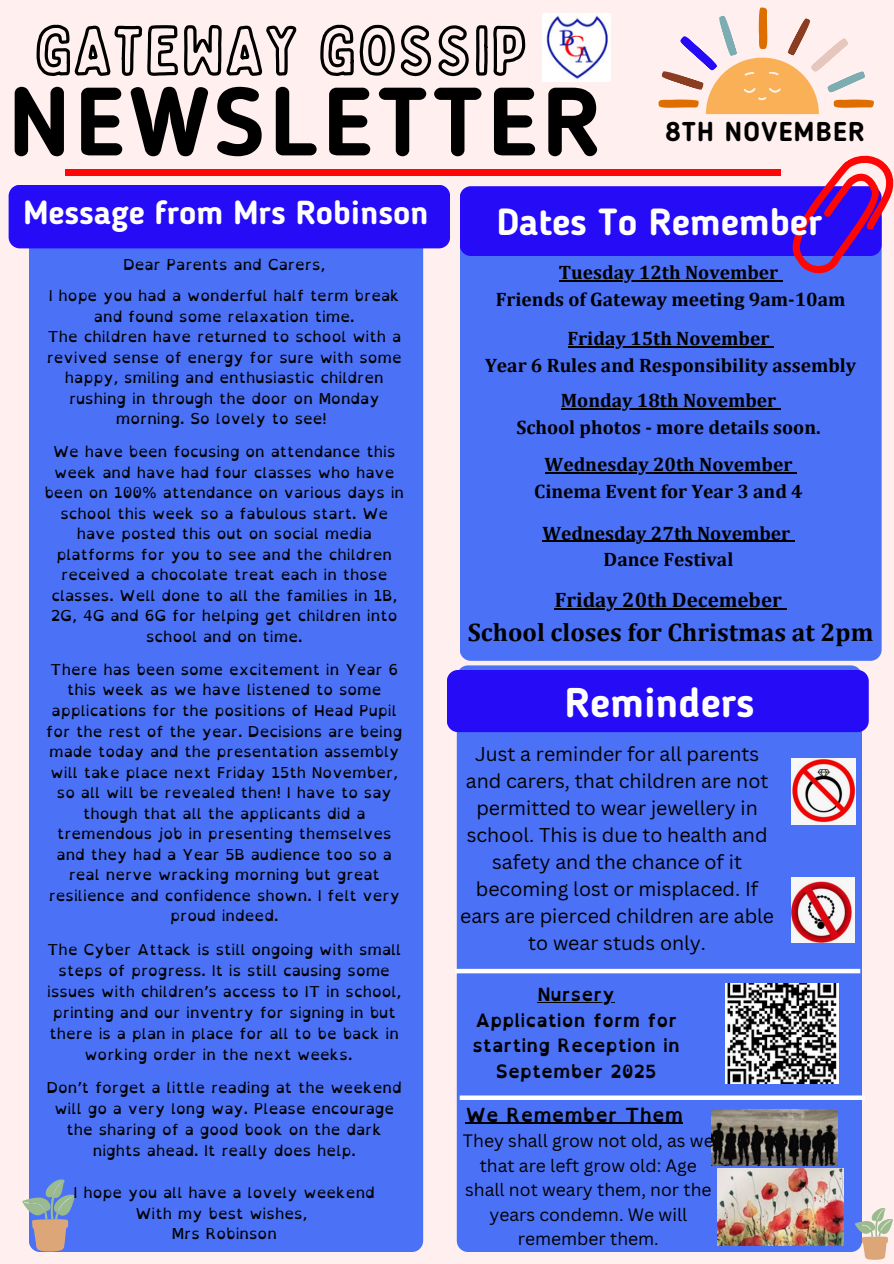
<style>
.page{position:relative;width:894px;height:1264px;background:#fff}
.page>*{position:absolute;margin:0;border:0;box-sizing:border-box;transform-origin:0 0}
.t1{font:700 96px "Blogger Sans";letter-spacing:.05em;color:#000}
.t2{font:700 41.25px "Blogger Sans";color:#fff}
.t3{font:700 37.5px "Blogger Sans";color:#fff}
.t4{font:700 33px "Blogger Sans";color:#fff}
.t5{font:700 27px "Blogger Sans";letter-spacing:.05em;color:#000}
.t6{font:700 25.5px "Cambria";color:#000}
.t7{font:700 21px "Cambria";color:#000}
.t8{font:700 19.5px "Cambria";color:#000}
.t9{font:19.5px/27px "Canva Sans";color:#000;text-align:center}
.t10{font:700 19.5px "Open Dyslexic";color:#000}
.t11{font:700 18.45px/25.7px "Open Dyslexic";color:#000;text-align:center}
.t12{font:17.55px/24.5px "Canva Sans";color:#000;text-align:center}
.t13{font:15px/20.5px "Open Dyslexic";color:#000;text-align:center}
</style>
<div class="page">
<div style="left:0;top:0;width:893px;height:1263px;background:#fff0ef"></div>
<svg style="left:658px;top:8px;width:215px;height:106px"></svg>
<div style="left:29px;top:248px;width:394px;height:1003px;background:#4a71f6"></div>
<div style="left:9px;top:185px;width:441px;height:63px;background:#250bf6"></div>
<div style="left:456px;top:665px;width:405px;height:586px;background:#4a71f6"></div>
<div style="left:447px;top:670px;width:421px;height:62px;background:#250bf6"></div>
<div style="left:460px;top:283px;width:421px;height:377px;background:#4a71f6"></div>
<div style="left:65px;top:169px;width:715px;height:7px;background:#ff0606"></div>
<svg style="left:22px;top:1179px;width:53px;height:72px;background:#9aa0bb"></svg>
<img style="left:725px;top:983px;width:113px;height:100px">
<svg style="left:854px;top:1207px;width:38px;height:52px"></svg>
<svg style="left:459px;top:1095px;width:405px;height:4px;fill:#fff"></svg>
<img style="left:717px;top:1168px;width:126px;height:76px">
<img style="left:711px;top:1108px;width:126px;height:57px">
<hr style="left:537px;top:1001px;width:78px;height:1px;background:#000">
<div style="left:455px;top:968px;width:405px;height:5px;background:#fff"></div>
<img style="left:791px;top:758px;width:64px;height:66px">
<img style="left:791px;top:877px;width:63px;height:65px">
<svg style="left:36px;top:24px;width:490px;height:53px"></svg>
<svg style="left:460px;top:155px;width:433px;height:128px"></svg>
<hr style="left:567px;top:346px;width:202px;height:2px;background:#000">
<hr style="left:560px;top:408px;width:216px;height:1px;background:#000">
<hr style="left:544px;top:472px;width:248px;height:2px;background:#000">
<hr style="left:542px;top:540px;width:248px;height:2px;background:#000">
<hr style="left:554px;top:608px;width:227px;height:2px;background:#000">
<hr style="left:465px;top:1122px;width:218px;height:1px;background:#000">
<img style="left:542px;top:14px;width:68px;height:67px">
<p class="t1" style="left:9px;top:82px;width:594px">NEWSLETTER</p>
<p class="t5" style="left:665px;top:121px;width:201px">8TH NOVEMBER</p>
<h3 class="t4" style="left:23px;top:199px;width:406px">Message from Mrs Robinson</h3>
<p class="t13" style="left:123px;top:254px;width:203px">Dear Parents and Carers,</p>
<p class="t13" style="left:49px;top:285px;width:352px">I hope you had a wonderful half term break and found some relaxation time.</p>
<p class="t13" style="left:47px;top:326px;width:356px">The children have returned to school with a revived sense of energy for sure with some happy, smiling and enthusiastic children rushing in through the door on Monday morning. So lovely to see!</p>
<p class="t13" style="left:44px;top:441px;width:361px">We have been focusing on attendance this week and have had four classes who have been on 100% attendance on various days in school this week so a fabulous start. We have posted this out on social media platforms for you to see and the children received a chocolate treat each in those classes. Well done to all the families in 1B, 2G, 4G and 6G for helping get children into school and on time.</p>
<p class="t13" style="left:46px;top:659px;width:357px">There has been some excitement in Year 6 this week as we have listened to some applications for the positions of Head Pupil for the rest of the year. Decisions are being made today and the presentation assembly will take place next Friday 15th November, so all will be revealed then! I have to say though that all the applicants did a tremendous job in presenting themselves and they had a Year 5B audience too so a real nerve wracking morning but great resilience and confidence shown. I felt very proud indeed.</p>
<p class="t13" style="left:47px;top:938px;width:355px">The Cyber Attack is still ongoing with small</p>
<p class="t13" style="left:59px;top:959px;width:333px">steps of progress. It is still causing some</p>
<p class="t13" style="left:47px;top:980px;width:355px">issues with children’s access to IT in school,</p>
<p class="t13" style="left:53px;top:1001px;width:344px">printing and our inventry for signing in but</p>
<p class="t13" style="left:49px;top:1022px;width:351px">there is a plan in place for all to be back in</p>
<p class="t13" style="left:84px;top:1043px;width:269px">working order in the next weeks.</p>
<p class="t13" style="left:47px;top:1077px;width:356px;line-height:21px">Don’t forget a little reading at the weekend will go a very long way. Please encourage the sharing of a good book on the dark nights ahead. It really does help.</p>
<p class="t13" style="left:74px;top:1182px;width:303px">I hope you all have a lovely weekend</p>
<p class="t13" style="left:135px;top:1202px;width:173px">With my best wishes,</p>
<p class="t13" style="left:172px;top:1223px;width:107px">Mrs Robinson</p>
<p class="t3" style="left:496px;top:206px;width:327px">Dates To Remember</p>
<p class="t8" style="left:558px;top:260px;width:221px">Tuesday 12th November</p>
<p class="t8" style="left:495px;top:287px;width:351px">Friends of Gateway meeting 9am-10am</p>
<p class="t8" style="left:567px;top:327px;width:203px">Friday 15th November</p>
<p class="t8" style="left:485px;top:353px;width:372px">Year 6 Rules and Responsibility assembly</p>
<p class="t8" style="left:560px;top:388px;width:217px">Monday 18th November</p>
<p class="t8" style="left:516px;top:415px;width:306px">School photos - more details soon.</p>
<p class="t8" style="left:544px;top:453px;width:249px">Wednesday 20th November</p>
<p class="t8" style="left:534px;top:479px;width:270px">Cinema Event for Year 3 and 4</p>
<p class="t8" style="left:542px;top:521px;width:249px">Wednesday 27th November</p>
<p class="t8" style="left:603px;top:548px;width:131px">Dance Festival</p>
<p class="t7" style="left:554px;top:587px;width:228px">Friday 20th Decemeber</p>
<p class="t6" style="left:468px;top:616px;width:407px">School closes for Christmas at 2pm</p>
<p class="t2" style="left:564px;top:685px;width:191px">Reminders</p>
<p class="t9" style="left:460px;top:739px;width:315px">Just a reminder for all parents and carers, that children are not permitted to wear jewellery in school. This is due to health and safety and the chance of it becoming lost or misplaced. If ears are pierced children are able to wear studs only.</p>
<p class="t11" style="left:537px;top:981px;width:79px">Nursery</p>
<h1 class="t11" style="left:472px;top:1006px;width:209px">Application form for starting Reception in<br>September 2025</h1>
<p class="t10" style="left:465px;top:1097px;width:219px">We Remember Them</p>
<p class="t12" style="left:463px;top:1128px;width:252px">They shall grow not old, as we that are left grow old: Age shall not weary them, nor the years condemn. We will remember them.</p>
</div>
